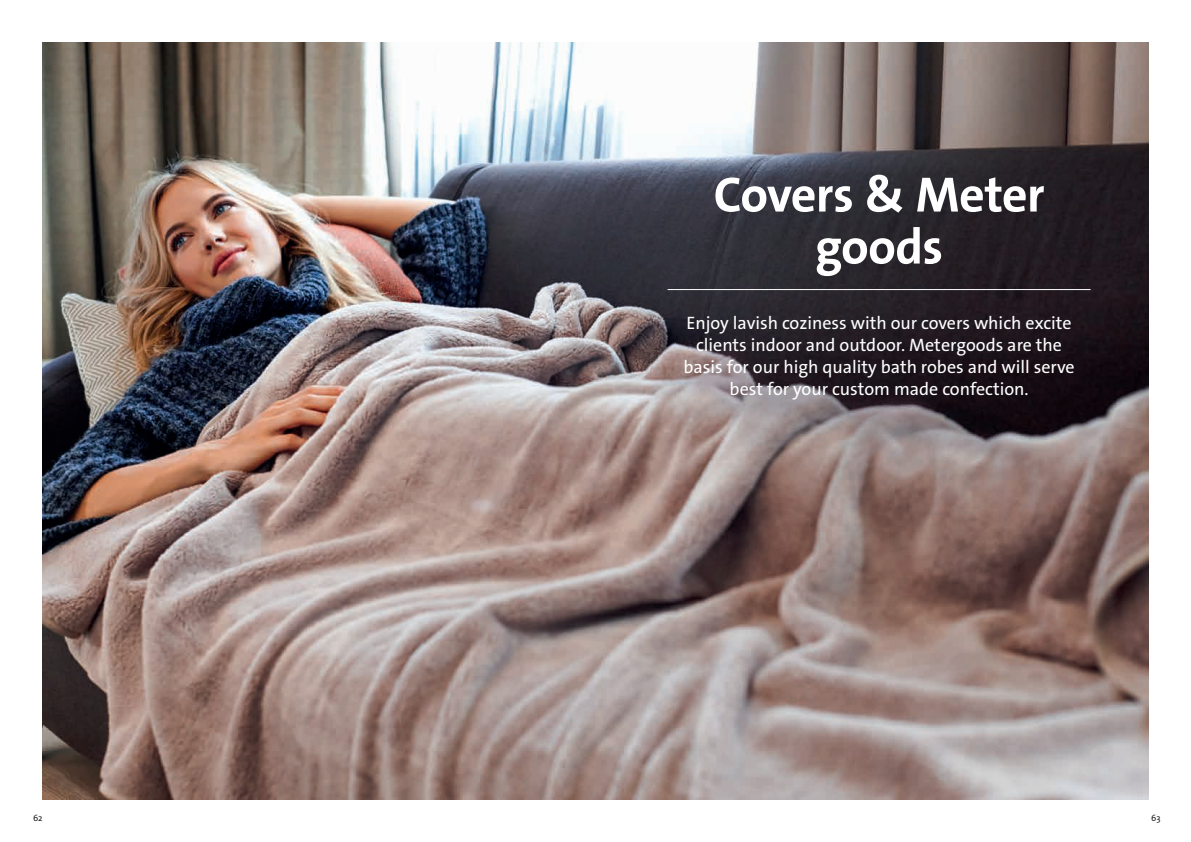
<style>
.page{position:relative;width:1191px;height:842px;background:#fff}
.page>*{position:absolute;margin:0;border:0;box-sizing:border-box;transform-origin:0 0}
.t1{font:700 50px/52px "The Sans Os F";letter-spacing:-.015em;color:#fff;text-align:center}
.t2{font:18px/22px "The Sans Os F";color:#fff;text-align:center}
.t3{font:9px "The Sans Os F";color:#231f20}
</style>
<div class="page">
<img style="left:43px;top:43px;width:1105px;height:756px">
<hr style="left:667px;top:289px;width:423px;height:1px;background:#fff">
<h1 class="t1" style="left:713px;top:169px;width:332px">Covers &amp; Meter goods</h1>
<p class="t2" style="left:683px;top:312px;width:393px">Enjoy lavish coziness with our covers which excite clients indoor and outdoor. Metergoods are the basis for our high quality bath robes and will serve best for your custom made confection.</p>
<p class="t3" style="left:33px;top:812px;width:11px">62</p>
<p class="t3" style="left:1151px;top:812px;width:11px">63</p>
</div>
